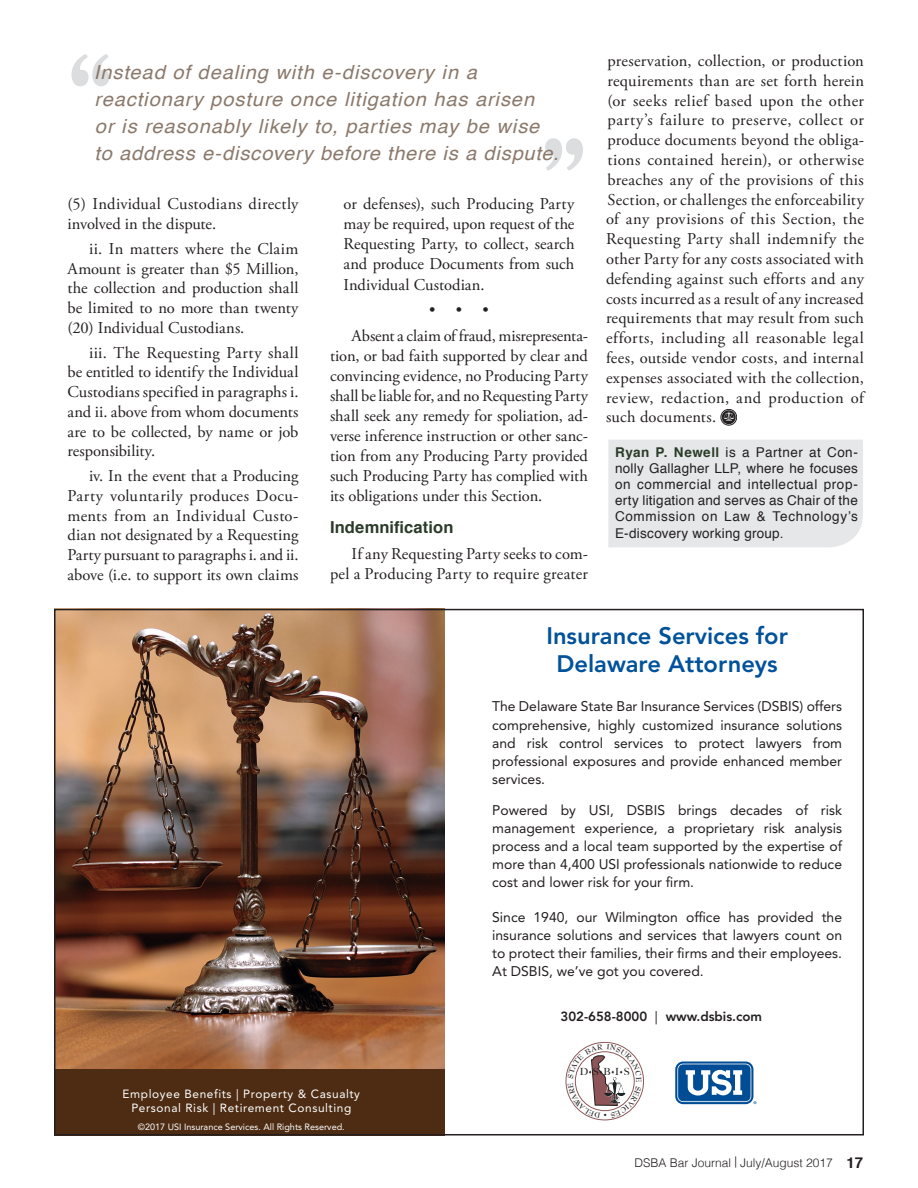
<style>
.page{position:relative;width:918px;height:1188px;background:#fff}
.page>*{position:absolute;margin:0;border:0;box-sizing:border-box;transform-origin:0 0}
.Article_Text{font:900 90px "Hoefler Text";color:#dcdddf}
.t1{font:800 23.7px/28.5px "Avenir LT Std";color:#01529a;text-align:center}
.Pull_Quote{font:italic 19.5px/27px "Helvetica";letter-spacing:.045em;color:#8b796b}
.Article_Text-2{font:16.5px/19.8px "Adobe Garamond Pro";letter-spacing:.005em;color:#231f20;text-align:justify}
.Subhead{font:700 16.5px "Helvetica";letter-spacing:.005em;color:#2a3b27}
.t2{font:13.95px/18.1px "Avenir LT Std";color:#231f20;text-align:justify}
.Article_Text-3{font:13.5px/16.2px "Helvetica";letter-spacing:.04em;color:#231f20;text-align:justify}
.t3{font:800 13.2px "Avenir LT Std";color:#231f20}
.t4{font:300 12px "Helvetica";color:#231f20}
.t5{font:11.85px/14.2px "Avenir LT Std";letter-spacing:.05em;color:#fff;text-align:center}
.t6{font:500 9.9px "Big Caslon";color:#231f20}
.t7{font:9px "Avenir LT Std";color:#fff}
.s1{font-weight:700;color:#2a3b27}
.s2{font-weight:400}
.s3{font-family:"Arial Narrow";font-weight:400}
.s4{font-weight:700;font-size:15px}
</style>
<div class="page">
<div style="left:608px;top:440px;width:255px;height:107px;background:#e6e7e9"></div>
<svg style="left:722px;top:410px;width:14px;height:14px"></svg>
<div style="left:721px;top:409px;width:16px;height:16px;border:1px solid #231f20;border-radius:50%"></div>
<svg style="left:724px;top:412px;width:10px;height:9px"></svg>
<img style="left:57px;top:612px;width:387px;height:457px">
<div style="left:54px;top:1069px;width:390px;height:67px;background:#4d2c13"></div>
<svg style="left:675px;top:1062px;width:78px;height:42px"></svg>
<svg style="left:677px;top:1064px;width:74px;height:38px"></svg>
<div style="left:679px;top:1065px;width:71px;height:36px;background:#014d95;border-radius:4px"></div>
<div style="left:678px;top:1065px;width:72px;height:36px;border:1px solid #014d95;border-radius:4px"></div>
<svg style="left:686px;top:1070px;width:56px;height:26px"></svg>
<svg style="left:753px;top:1101px;width:4px;height:3px"></svg>
<svg style="left:566px;top:1042px;width:78px;height:78px"></svg>
<p class="Article_Text" style="left:67px;top:34px;width:47px">“</p>
<p class="Pull_Quote" style="left:94px;top:59px;width:467px">Instead of dealing with e-discovery in a reactionary posture once litigation has arisen<br>or is reasonably likely to, parties may be wise to address e-discovery before there is a dispute.</p>
<p class="Article_Text-2" style="left:344px;top:195px;width:233px">or defenses), such Producing Party may be required, upon request of the Requesting Party, to collect, search and produce Documents from such Individual Custodian.</p>
<p class="Article_Text-2" style="left:429px;top:301px;width:61px">• • •</p>
<p class="Article_Text-2" style="left:330px;top:326px;width:260px;text-indent:22px">Absent a claim of fraud, misrepresenta&shy;tion, or bad faith supported by clear and convincing evidence, no Producing Party shall be liable for, and no Requesting Party shall seek any remedy for spoliation, ad&shy;verse inference instruction or other sanc&shy;tion from any Producing Party provided such Producing Party has complied with its obligations under this Section.</p>
<p class="Subhead" style="left:330px;top:516px;width:125px">Indemnification</p>
<p class="Article_Text-2" style="left:330px;top:544px;width:260px;text-align:right">If any Requesting Party seeks to com&shy;pel a Producing Party to require greater</p>
<p class="Article_Text" style="left:587px;top:190px;width:47px;rotate:-180deg">“</p>
<p class="Article_Text-2" style="left:68px;top:195px;width:233px">(5) Individual Custodians directly involved in the dispute.</p>
<p class="Article_Text-2" style="left:68px;top:240px;width:233px;text-indent:22px">ii. In matters where the Claim Amount is greater than $5 Million, the collection and production shall be limited to no more than twenty (20) Individual Custodians.</p>
<p class="Article_Text-2" style="left:68px;top:343px;width:233px;text-indent:22px">iii. The Requesting Party shall be entitled to identify the Individual Custodians specified in paragraphs i. and ii. above from whom documents are to be collected, by name or job responsibility.</p>
<p class="Article_Text-2" style="left:68px;top:467px;width:233px;text-indent:22px">iv. In the event that a Producing Party voluntarily produces Docu&shy;ments from an Individual Custo&shy;dian not designated by a Requesting Party pursuant to paragraphs i. and ii. above (i.e. to support its own claims</p>
<p class="Article_Text-2" style="left:606px;top:51px;width:260px">preservation, collection, or production requirements than are set forth herein (or seeks relief based upon the other party’s failure to preserve, collect or produce documents beyond the obliga&shy;tions contained herein), or otherwise breaches any of the provisions of this Section, or challenges the enforceability of any provisions of this Section, the Requesting Party shall indemnify the other Party for any costs associated with defending against such efforts and any costs incurred as a result of any increased requirements that may result from such efforts, including all reasonable legal fees, outside vendor costs, and internal expenses associated with the collection, review, redaction, and production of such documents.</p>
<p class="Article_Text-3" style="left:615px;top:445px;width:244px"><span class="s1">Ryan P. Newell</span> is a Partner at Con&shy;nolly Gallagher LLP, where he focuses on commercial and intellectual prop&shy;erty litigation and serves as Chair of the Commission on Law &amp; Technology’s E-discovery working group.</p>
<p class="t1" style="left:546px;top:621px;width:243px">Insurance Services for<br>Delaware Attorneys</p>
<p class="t2" style="left:492px;top:698px;width:351px">The Delaware State Bar Insurance Services (DSBIS) offers comprehensive, highly customized insurance solutions and risk control services to protect lawyers from professional exposures and provide enhanced member services.</p>
<p class="t2" style="left:492px;top:801px;width:351px">Powered by USI, DSBIS brings decades of risk management experience, a proprietary risk analysis process and a local team supported by the expertise of more than 4,400 USI professionals nationwide to reduce cost and lower risk for your firm.</p>
<p class="t2" style="left:492px;top:908px;width:351px">Since 1940, our Wilmington office has provided the insurance solutions and services that lawyers count on to protect their families, their firms and their employees.<br>At DSBIS, we’ve got you covered.</p>
<p class="t3" style="left:561px;top:1009px;width:203px">302-658-8000 <span class="s2">|</span> www.dsbis.com</p>
<p class="t5" style="left:123px;top:1087px;width:239px">Employee Benefits | Property &amp; Casualty<br>Personal Risk | Retirement Consulting</p>
<p class="t7" style="left:138px;top:1121px;width:208px">©2017 USI Insurance Services. All Rights Reserved.</p>
<p class="t6" style="left:580px;top:1066px;width:51px">D▲S▲B▲I▲S</p>
<p class="t4" style="left:634px;top:1152px;width:230px">DSBA Bar Journal <span class="s3">|</span> July/August 2017 <span class="s4">17</span></p>
</div>
